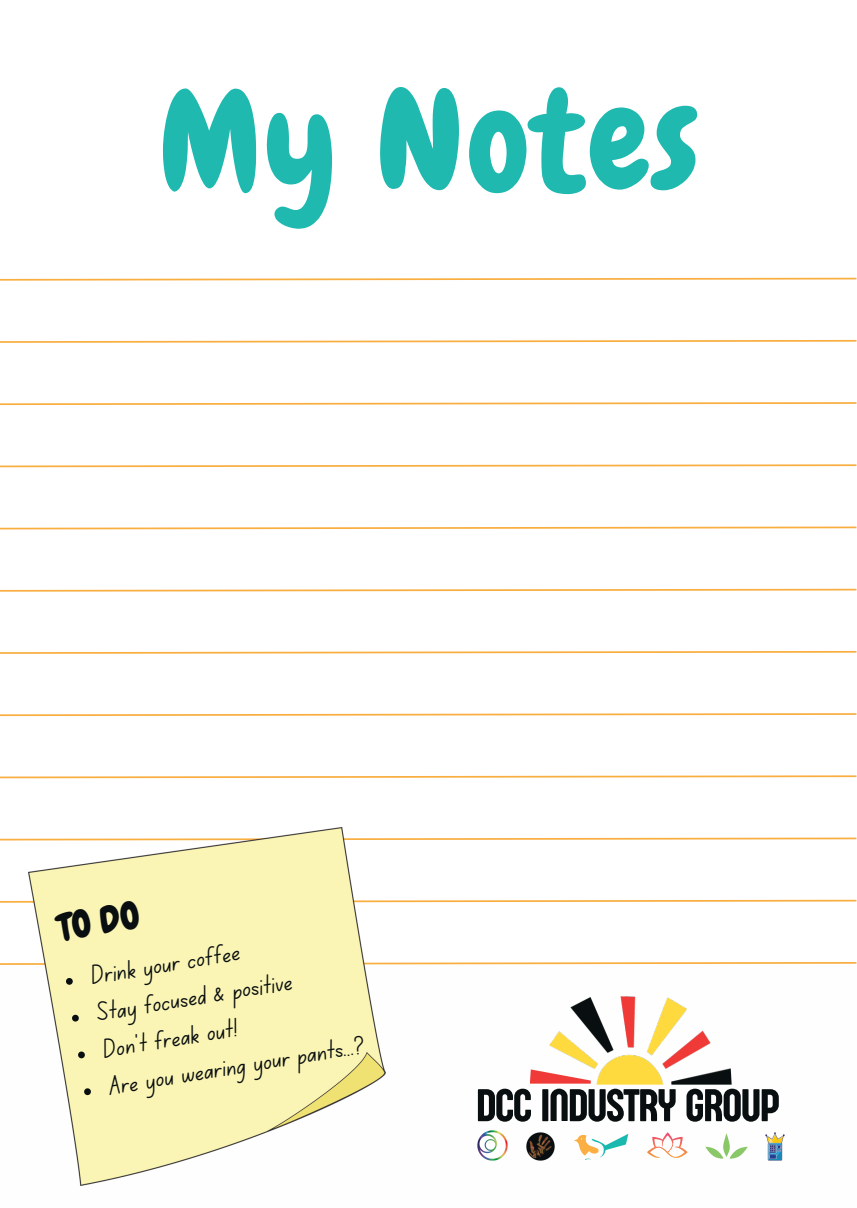
<style>
.page{position:relative;width:857px;height:1208px;background:#fff}
.page>*{position:absolute;margin:0;border:0;box-sizing:border-box;transform-origin:0 0}
.t1{font:139px "Chewy";letter-spacing:.025em;color:#1fb9b0}
.t2{font:37.4px "Chewy";color:#090f10}
.t3{font:27px "Canva School Font";color:#090f10}
</style>
<div class="page">
<svg style="left:0;top:278px;width:856px;height:3px"></svg>
<svg style="left:0;top:340px;width:856px;height:3px"></svg>
<svg style="left:0;top:402px;width:856px;height:3px"></svg>
<svg style="left:0;top:464px;width:856px;height:3px"></svg>
<svg style="left:0;top:526px;width:856px;height:3px"></svg>
<svg style="left:0;top:589px;width:856px;height:2px;background:#fac16e"></svg>
<svg style="left:0;top:651px;width:856px;height:3px"></svg>
<svg style="left:0;top:713px;width:856px;height:3px"></svg>
<svg style="left:0;top:775px;width:856px;height:3px"></svg>
<svg style="left:0;top:837px;width:856px;height:3px"></svg>
<svg style="left:0;top:899px;width:856px;height:3px"></svg>
<svg style="left:0;top:962px;width:856px;height:3px"></svg>
<img style="left:478px;top:1130px;width:30px;height:30px">
<img style="left:526px;top:1132px;width:28px;height:28px">
<svg style="left:574px;top:1134px;width:54px;height:26px"></svg>
<svg style="left:478px;top:1069px;width:197px;height:52px"></svg>
<svg style="left:647px;top:1132px;width:40px;height:25px"></svg>
<img style="left:550px;top:996px;width:181px;height:88px">
<img style="left:705px;top:1133px;width:42px;height:25px">
<svg style="left:686px;top:1088px;width:92px;height:33px"></svg>
<img style="left:765px;top:1132px;width:19px;height:28px">
<img style="left:29px;top:827px;width:357px;height:358px">
<svg style="left:65px;top:977px;width:8px;height:8px"></svg>
<svg style="left:71px;top:1014px;width:8px;height:8px"></svg>
<svg style="left:78px;top:1051px;width:7px;height:7px"></svg>
<svg style="left:84px;top:1087px;width:7px;height:8px"></svg>
<p class="t1" style="left:158px;top:53px;width:542px">My Notes</p>
<p class="t2" style="left:54px;top:904px;width:84px;rotate:-9deg">TO DO</p>
<p class="t3" style="left:89px;top:963px;width:152px;rotate:-9deg">Drink your coffee</p>
<p class="t3" style="left:95px;top:1000px;width:199px;rotate:-9deg">Stay focused &amp; positive</p>
<p class="t3" style="left:101px;top:1037px;width:138px;rotate:-9deg">Don’t freak out!</p>
<p class="t3" style="left:107px;top:1073px;width:260px;rotate:-9deg">Are you wearing your pants...?</p>
</div>
